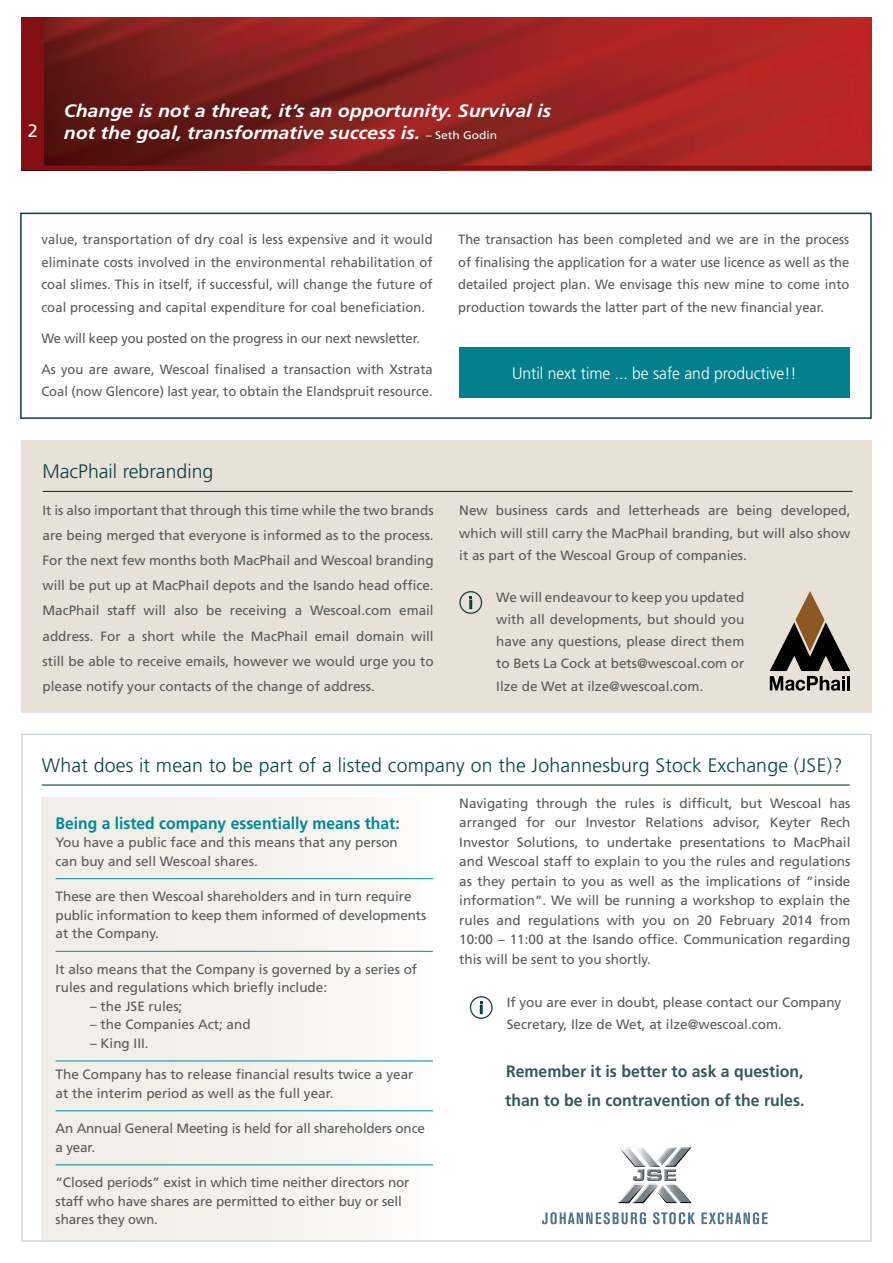
<style>
.page{position:relative;width:893px;height:1263px;background:#fff}
.page>*{position:absolute;margin:0;border:0;box-sizing:border-box;transform-origin:0 0}
.t1{font:300 19.5px "Frutiger";letter-spacing:.01em;color:#0b3f42}
.t2{font:italic 700 18px/21.6px "Frutiger";color:#fff;scale:1.09 1}
.t3{font:18px "Frutiger";color:#fff}
.t4{font:700 16.5px/28.5px "Frutiger";color:#3a565a;scale:.96 1}
.t5{font:700 16.5px "Frutiger";color:#008896;scale:.95 1}
.t6{font:300 16.5px "Frutiger";color:#fff;scale:.95 1}
.t7{font:13.5px/18.6px "Frutiger";color:#58595b}
.t8{font:13.5px/22.5px "Frutiger";color:#58595b;text-align:justify;scale:.96 1}
.s1{font-weight:400;font-style:normal;font-size:11.1px}
</style>
<div class="page">
<img style="left:44px;top:17px;width:827px;height:149px">
<div style="left:22px;top:17px;width:22px;height:153px;background:#851013"></div>
<hr style="left:22px;top:166px;width:849px;height:4px;background:#851013">
<div style="left:42px;top:798px;width:391px;height:444px;background:linear-gradient(to right,#efebe5,#fbfaf8)"></div>
<hr style="left:56px;top:878px;width:377px;height:1px;background:#008896">
<hr style="left:56px;top:951px;width:377px;height:1px;background:#008896">
<hr style="left:56px;top:1060px;width:377px;height:1px;background:#008896">
<hr style="left:56px;top:1110px;width:377px;height:1px;background:#008896">
<hr style="left:56px;top:1164px;width:377px;height:1px;background:#008896">
<svg style="left:618px;top:1147px;width:74px;height:56px"></svg>
<svg style="left:542px;top:1212px;width:104px;height:12px"></svg>
<svg style="left:653px;top:1212px;width:42px;height:12px"></svg>
<svg style="left:701px;top:1212px;width:67px;height:12px"></svg>
<hr style="left:42px;top:784px;width:808px;height:2px;background:#0b3f42">
<div style="left:459px;top:347px;width:390px;height:51px;background:#047f8c"></div>
<div style="left:20px;top:213px;width:852px;height:206px;border:2px solid #0b3f42"></div>
<div style="left:21px;top:440px;width:851px;height:272px;background:#e8e1d7"></div>
<hr style="left:43px;top:491px;width:810px;height:1px;background:#0b3f42">
<svg style="left:770px;top:591px;width:80px;height:100px"></svg>
<div style="left:459px;top:591px;width:23px;height:23px;border:1px solid #0b3f42;border-radius:50%"></div>
<svg style="left:469px;top:596px;width:3px;height:13px"></svg>
<div style="left:470px;top:996px;width:23px;height:23px;border:1px solid #0b3f42;border-radius:50%"></div>
<svg style="left:480px;top:1001px;width:3px;height:13px"></svg>
<h2 class="t3" style="left:28px;top:124px;width:12px">2</h2>
<h2 class="t2" style="left:64px;top:102px;width:449px">Change is not a threat, it’s an opportunity. Survival is not the goal, transformative success is. <span class="s1">– Seth Godin</span></h2>
<p class="t8" style="left:41px;top:229px;width:409px">value, transportation of dry coal is less expensive and it would eliminate costs involved in the environmental rehabilitation of coal slimes. This in itself, if successful, will change the future of coal processing and capital expenditure for coal beneficiation.</p>
<p class="t8" style="left:41px;top:328px;width:396px">We will keep you posted on the progress in our next newsletter.</p>
<p class="t8" style="left:41px;top:359px;width:409px">As you are aware, Wescoal finalised a transaction with Xstrata<br>Coal (now Glencore) last year, to obtain the Elandspruit resource.</p>
<p class="t8" style="left:458px;top:229px;width:409px">The transaction has been completed and we are in the process of finalising the application for a water use licence as well as the detailed project plan. We envisage this new mine to come into production towards the latter part of the new financial year.</p>
<p class="t6" style="left:512px;top:366px;width:301px">Until next time ... be safe and productive!!</p>
<h1 class="t1" style="left:43px;top:463px;width:172px">MacPhail rebranding</h1>
<p class="t7" style="left:43px;top:499px;width:393px;line-height:25px;text-align:justify">It is also important that through this time while the two brands are being merged that everyone is informed as to the process.<br>For the next few months both MacPhail and Wescoal branding will be put up at MacPhail depots and the Isando head office.<br>MacPhail staff will also be receiving a Wescoal.com email address. For a short while the MacPhail email domain will still be able to receive emails, however we would urge you to please notify your contacts of the change of address.</p>
<p class="t7" style="left:459px;top:500px;width:393px;line-height:22.5px;text-align:justify">New business cards and letterheads are being developed, which will still carry the MacPhail branding, but will also show it as part of the Wescoal Group of companies.</p>
<p class="t7" style="left:496px;top:587px;width:250px;line-height:22px;text-align:justify">We will endeavour to keep you updated with all developments, but should you have any questions, please direct them to Bets La Cock at bets@wescoal.com or</p>
<p class="t7" style="left:496px;top:678px;width:208px">Ilze de Wet at ilze@wescoal.com.</p>
<h1 class="t1" style="left:42px;top:757px;width:802px">What does it mean to be part of a listed company on the Johannesburg Stock Exchange (JSE)?</h1>
<p class="t5" style="left:56px;top:816px;width:364px">Being a listed company essentially means that:</p>
<p class="t7" style="left:56px;top:834px;width:344px">You have a public face and this means that any person can buy and sell Wescoal shares.</p>
<p class="t7" style="left:56px;top:888px;width:372px">These are then Wescoal shareholders and in turn require public information to keep them informed of developments at the Company.</p>
<p class="t7" style="left:56px;top:961px;width:363px">It also means that the Company is governed by a series of rules and regulations which briefly include:</p>
<p class="t7" style="left:90px;top:998px;width:94px">– the JSE rules;</p>
<p class="t7" style="left:90px;top:1016px;width:162px">– the Companies Act; and</p>
<p class="t7" style="left:90px;top:1035px;width:60px">– King III.</p>
<p class="t7" style="left:56px;top:1066px;width:359px">The Company has to release financial results twice a year at the interim period as well as the full year.</p>
<p class="t7" style="left:56px;top:1120px;width:371px">An Annual General Meeting is held for all shareholders once a year.</p>
<p class="t7" style="left:56px;top:1174px;width:355px">“Closed periods” exist in which time neither directors nor staff who have shares are permitted to either buy or sell shares they own.</p>
<p class="t7" style="left:459px;top:794px;width:393px;line-height:19.5px;text-align:justify">Navigating through the rules is difficult, but Wescoal has arranged for our Investor Relations advisor, Keyter Rech Investor Solutions, to undertake presentations to MacPhail and Wescoal staff to explain to you the rules and regulations as they pertain to you as well as the implications of “inside information”. We will be running a workshop to explain the rules and regulations with you on 20 February 2014 from 10:00 – 11:00 at the Isando office. Communication regarding this will be sent to you shortly.</p>
<p class="t7" style="left:507px;top:992px;width:336px;line-height:22.5px">If you are ever in doubt, please contact our Company<br>Secretary, Ilze de Wet, at ilze@wescoal.com.</p>
<p class="t4" style="left:505px;top:1058px;width:313px">Remember it is better to ask a question, than to be in contravention of the rules.</p>
</div>
